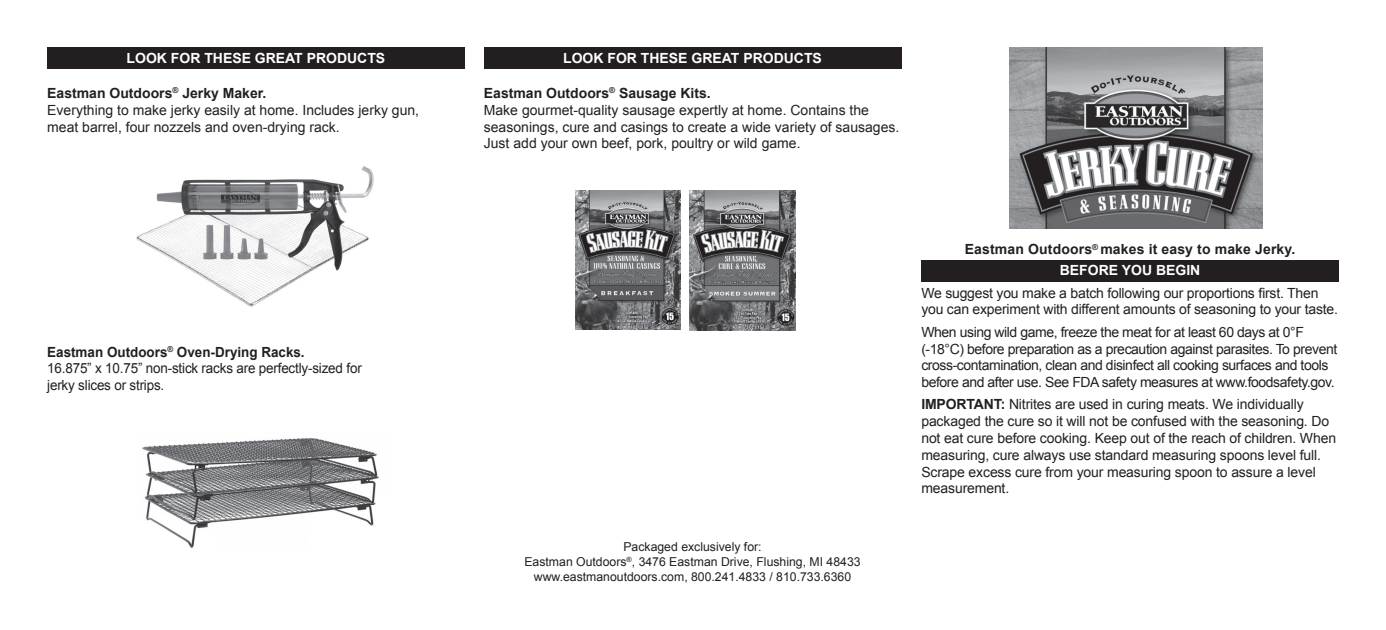
<style>
.page{position:relative;width:1386px;height:630px;background:#fff}
.page>*{position:absolute;margin:0;border:0;box-sizing:border-box;transform-origin:0 0}
.t1{font:14px/16.8px "Arial";letter-spacing:-.01em;color:#231f20}
.t2{font:14px/16.8px "Arial";letter-spacing:-.03em;color:#231f20}
.t3{font:14px/16.8px "Arial";letter-spacing:-.01em;color:#231f20;scale:.96 1}
.t4{font:700 14px "Arial";color:#fff}
.t5{font:700 14px "Arial";letter-spacing:.01em;color:#231f20}
.t6{font:12.25px/14.9px "Arial";color:#231f20;text-align:center}
.s1{font-weight:700}
</style>
<div class="page">
<div style="left:484px;top:47px;width:417px;height:22px;background:#231f20"></div>
<div style="left:47px;top:47px;width:418px;height:22px;background:#231f20"></div>
<div style="left:921px;top:260px;width:418px;height:22px;background:#231f20"></div>
<img style="left:575px;top:190px;width:106px;height:140px">
<img style="left:690px;top:190px;width:105px;height:140px">
<img style="left:136px;top:166px;width:238px;height:141px">
<img style="left:142px;top:438px;width:237px;height:110px">
<img style="left:1010px;top:47px;width:252px;height:181px">
<p class="t4" style="left:127px;top:50px;width:260px">LOOK FOR THESE GREAT PRODUCTS</p>
<p class="t1" style="left:47px;top:85px;width:373px"><span class="s1">Eastman Outdoors</span><sup>®</sup> <span class="s1">Jerky Maker.<br></span>Everything to make jerky easily at home. Includes jerky gun, meat barrel, four nozzels and oven-drying rack.</p>
<p class="t3" style="left:47px;top:343px;width:329px"><span class="s1">Eastman Outdoors</span><sup>®</sup> <span class="s1">Oven-Drying Racks.<br></span>16.875” x 10.75” non-stick racks are perfectly-sized for jerky slices or strips.</p>
<p class="t4" style="left:563px;top:50px;width:260px">LOOK FOR THESE GREAT PRODUCTS</p>
<p class="t1" style="left:484px;top:85px;width:417px"><span class="s1">Eastman Outdoors</span><sup>®</sup> <span class="s1">Sausage Kits.<br></span>Make gourmet-quality sausage expertly at home. Contains the seasonings, cure and casings to create a wide variety of sausages.<br>Just add your own beef, pork, poultry or wild game.</p>
<p class="t6" style="left:524px;top:540px;width:338px">Packaged exclusively for:<br>Eastman Outdoors<sup>®</sup>, 3476 Eastman Drive, Flushing, MI 48433 www.eastmanoutdoors.com, 800.241.4833 / 810.733.6360</p>
<p class="t5" style="left:965px;top:242px;width:332px">Eastman Outdoors<sup>®</sup> makes it easy to make Jerky.</p>
<p class="t4" style="left:1060px;top:263px;width:142px">BEFORE YOU BEGIN</p>
<p class="t1" style="left:921px;top:284px;width:418px">We suggest you make a batch following our proportions first. Then you can experiment with different amounts of seasoning to your taste.</p>
<p class="t2" style="left:921px;top:323px;width:417px">When using wild game, freeze the meat for at least 60 days at 0°F (-18°C) before preparation as a precaution against parasites. To prevent cross-contamination, clean and disinfect all cooking surfaces and tools before and after use. See FDA safety measures at www.foodsafety.gov.</p>
<p class="t1" style="left:921px;top:396px;width:416px"><span class="s1">IMPORTANT:</span> Nitrites are used in curing meats. We individually packaged the cure so it will not be confused with the seasoning. Do not eat cure before cooking. Keep out of the reach of children. When measuring, cure always use standard measuring spoons level full.<br>Scrape excess cure from your measuring spoon to assure a level measurement.</p>
</div>
